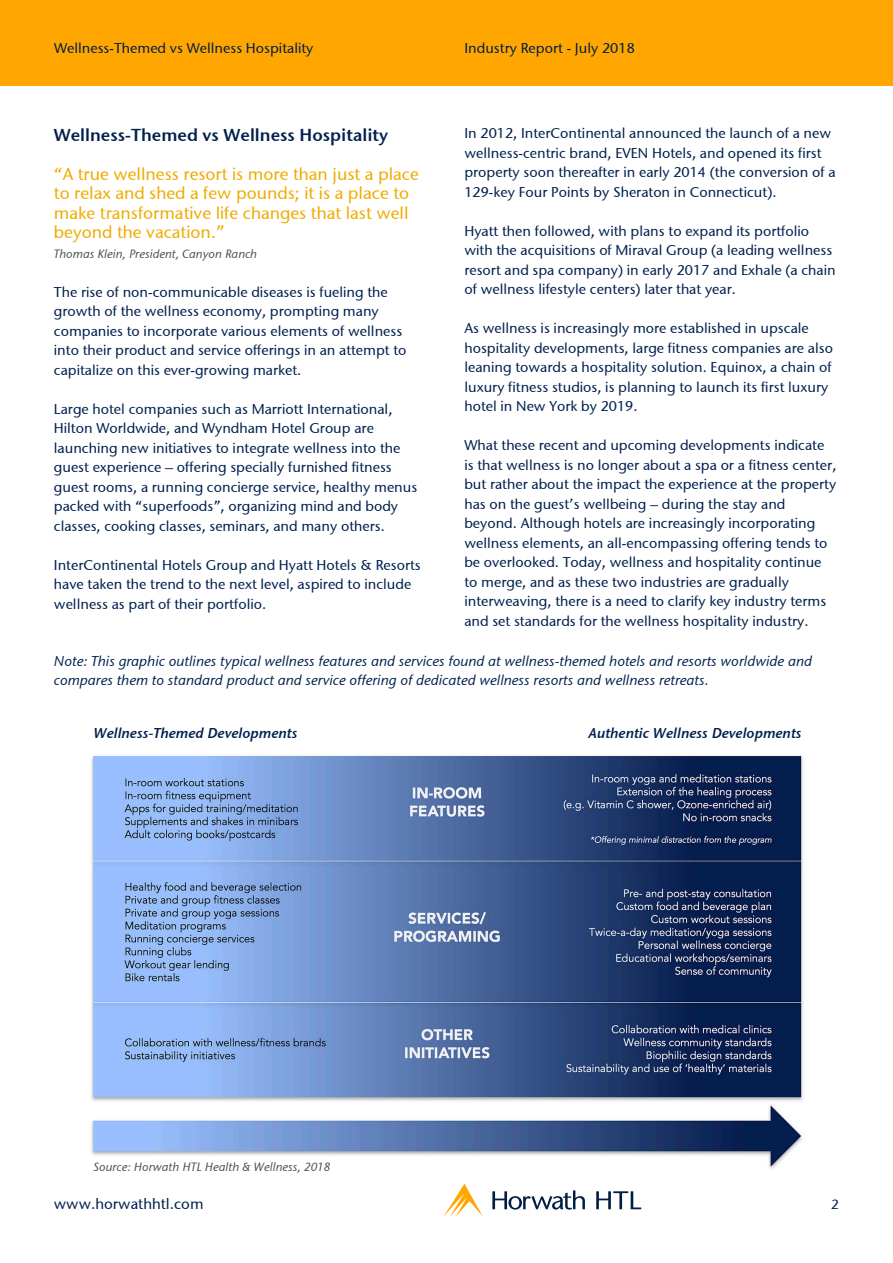
<style>
.page{position:relative;width:893px;height:1263px;background:#fff}
.page>*{position:absolute;margin:0;border:0;box-sizing:border-box;transform-origin:0 0}
.t1{font:17.25px/19.5px "Stone Sans ITCTT Medium";color:#f1ab00}
.t2{font:17.25px "Stone Sans Semi ITCTT";color:#00204e}
.t3{font:15px "Stone Sans ITCTT Medium";color:#00204e}
.t4{font:14.25px/19.5px "Stone Sans ITCTT Medium";color:#00204e}
.t5{font:italic 14.25px/19.5px "Stone Sans ITCTT Medium";color:#00204e}
.t6{font:14.25px "Stone Sans ITCTT Medium";color:#001e41}
.t7{font:14.25px "Stone Sans Semi ITCTT Italic";color:#00204e}
.t8{font:13.5px "Stone Sans ITCTT Medium";color:#00204e}
.t9{font:italic 12px "Stone Sans ITCTT Medium";color:#4d4d4d}
</style>
<div class="page">
<div style="left:0;top:0;width:893px;height:85px;background:#ffa700"></div>
<svg style="left:444px;top:1184px;width:39px;height:32px"></svg>
<svg style="left:492px;top:1190px;width:93px;height:19px"></svg>
<svg style="left:596px;top:1191px;width:45px;height:18px"></svg>
<img style="left:91px;top:755px;width:713px;height:414px">
<p class="t6" style="left:54px;top:40px;width:261px">Wellness-Themed vs Wellness Hospitality</p>
<p class="t6" style="left:464px;top:40px;width:172px">Industry Report - July 2018</p>
<p class="t2" style="left:54px;top:124px;width:336px">Wellness-Themed vs Wellness Hospitality</p>
<p class="t1" style="left:54px;top:164px;width:367px">“A true wellness resort is more than just a place to relax and shed a few pounds; it is a place to make transformative life changes that last well beyond the vacation.”</p>
<p class="t9" style="left:54px;top:246px;width:205px">Thomas Klein, President, Canyon Ranch</p>
<p class="t4" style="left:54px;top:282px;width:354px">The rise of non-communicable diseases is fueling the growth of the wellness economy, prompting many companies to incorporate various elements of wellness into their product and service offerings in an attempt to capitalize on this ever-growing market.</p>
<p class="t4" style="left:54px;top:399px;width:365px">Large hotel companies such as Marriott International, Hilton Worldwide, and Wyndham Hotel Group are launching new initiatives to integrate wellness into the guest experience – offering specially furnished fitness guest rooms, a running concierge service, healthy menus packed with “superfoods”, organizing mind and body classes, cooking classes, seminars, and many others.</p>
<p class="t4" style="left:54px;top:555px;width:368px">InterContinental Hotels Group and Hyatt Hotels &amp; Resorts have taken the trend to the next level, aspired to include wellness as part of their portfolio.</p>
<p class="t4" style="left:464px;top:124px;width:373px">In 2012, InterContinental announced the launch of a new wellness-centric brand, EVEN Hotels, and opened its first property soon thereafter in early 2014 (the conversion of a 129-key Four Points by Sheraton in Connecticut).</p>
<p class="t4" style="left:464px;top:221px;width:373px">Hyatt then followed, with plans to expand its portfolio with the acquisitions of Miraval Group (a leading wellness resort and spa company) in early 2017 and Exhale (a chain of wellness lifestyle centers) later that year.</p>
<p class="t4" style="left:464px;top:319px;width:370px">As wellness is increasingly more established in upscale hospitality developments, large fitness companies are also leaning towards a hospitality solution. Equinox, a chain of luxury fitness studios, is planning to launch its first luxury hotel in New York by 2019.</p>
<p class="t4" style="left:464px;top:436px;width:374px">What these recent and upcoming developments indicate is that wellness is no longer about a spa or a fitness center, but rather about the impact the experience at the property has on the guest’s wellbeing – during the stay and beyond. Although hotels are increasingly incorporating wellness elements, an all-encompassing offering tends to be overlooked. Today, wellness and hospitality continue to merge, and as these two industries are gradually interweaving, there is a need to clarify key industry terms and set standards for the wellness hospitality industry.</p>
<p class="t5" style="left:54px;top:651px;width:760px">Note: This graphic outlines typical wellness features and services found at wellness-themed hotels and resorts worldwide and compares them to standard product and service offering of dedicated wellness resorts and wellness retreats.</p>
<p class="t7" style="left:94px;top:724px;width:205px">Wellness-Themed Developments</p>
<p class="t7" style="left:589px;top:724px;width:214px">Authentic Wellness Developments</p>
<p class="t9" style="left:94px;top:1159px;width:238px">Source: Horwath HTL Health &amp; Wellness, 2018</p>
<p class="t3" style="left:54px;top:1195px;width:151px">www.horwathhtl.com</p>
<p class="t8" style="left:831px;top:1196px;width:9px">2</p>
</div>
